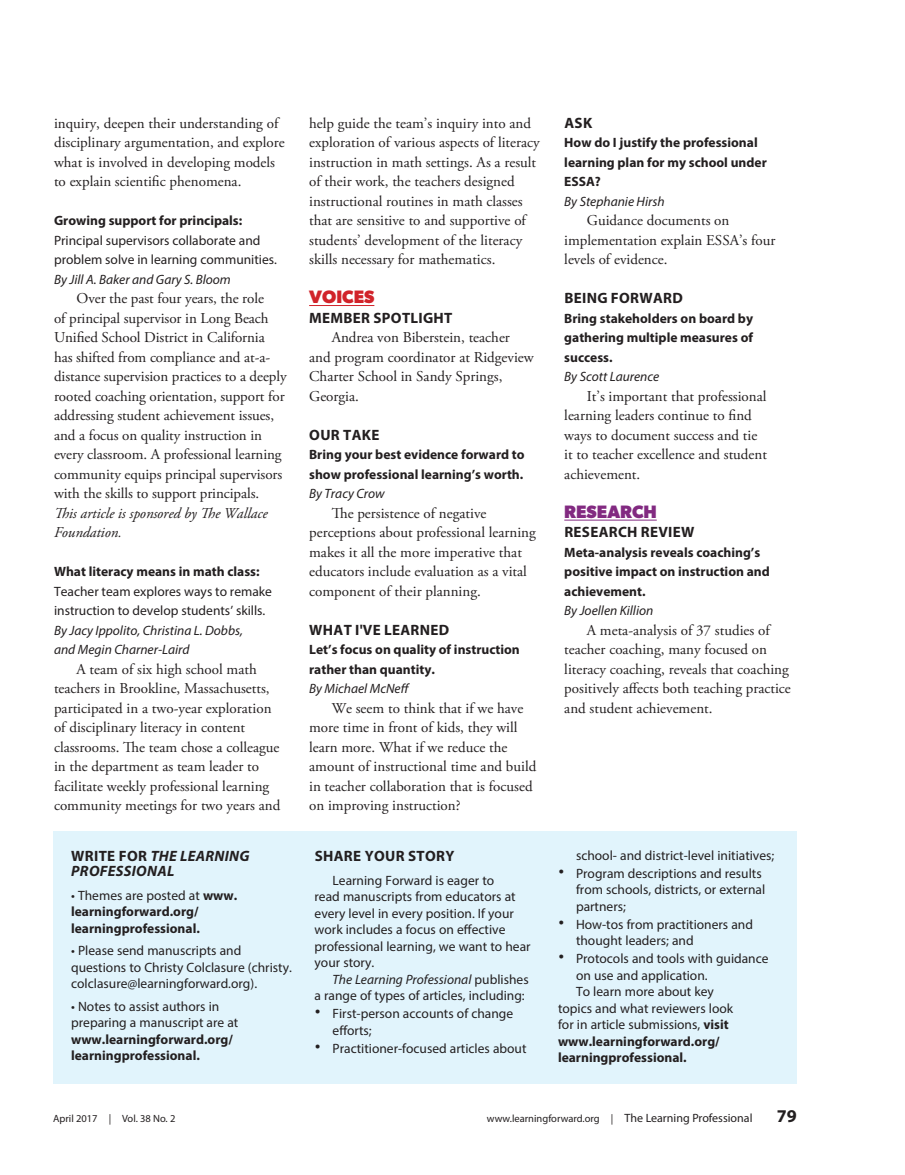
<style>
.page{position:relative;width:905px;height:1175px;background:#fff}
.page>*{position:absolute;margin:0;border:0;box-sizing:border-box;transform-origin:0 0}
.body{font:700 18px "Gibson";color:#822a81}
.body-2{font:700 18px "Gibson";color:#d1232a}
.t1{font:700 18px "Myriad Pro";color:#231f20}
.body-3{font:15px/19.5px "Adobe Garamond Pro";color:#231f20}
.body-4{font:700 15px "Myriad Pro";letter-spacing:.02em;color:#231f20}
.box{font:italic 700 15px/15px "Myriad Pro";letter-spacing:.02em;color:#231f20}
.box-2{font:700 15px "Myriad Pro";letter-spacing:.02em;color:#231f20}
.box-3{font:13.5px/16.5px "Myriad Pro";color:#231f20}
.body-5{font:700 13.5px/19.5px "Myriad Pro";color:#231f20}
.body-6{font:13.5px/19.5px "Myriad Pro";color:#231f20}
.body-7{font:italic 13.5px/19.5px "Myriad Pro";color:#231f20}
.box-4{font:700 13.5px/16.5px "Myriad Pro";color:#231f20}
.t2{font:10.5px "Myriad Pro";color:#231f20}
.s1{font-weight:700}
.s2{font-style:italic}
.s3{font-style:normal}
.s4{font-weight:400}
.s5{font-family:"Helvetica";font-size:18px}
.s6{font-size:12px}
</style>
<div class="page">
<hr style="left:309px;top:305px;width:65px;height:1px;background:#d1232a">
<hr style="left:564px;top:520px;width:92px;height:1px;background:#822a81">
<div style="left:53px;top:831px;width:743px;height:252px;background:#e1f4fc"></div>
<p class="body-3" style="left:54px;top:114px;width:232px">inquiry, deepen their understanding of disciplinary argumentation, and explore what is involved in developing models to explain scientific phenomena.</p>
<p class="body-6" style="left:54px;top:211px;width:224px"><span class="s1">Growing support for principals:<br></span>Principal supervisors collaborate and problem solve in learning communities.</p>
<p class="body-7" style="left:54px;top:269px;width:178px">By Jill A. Baker and Gary S. Bloom</p>
<p class="body-3" style="left:54px;top:289px;width:234px;text-indent:22px">Over the past four years, the role<br>of principal supervisor in Long Beach Unified School District in California has shifted from compliance and at-a&shy;distance supervision practices to a deeply rooted coaching orientation, support for addressing student achievement issues, and a focus on quality instruction in every classroom. A professional learning community equips principal supervisors with the skills to support principals.<br><span class="s2">This article is sponsored by The Wallace Foundation.</span></p>
<p class="body-6" style="left:54px;top:562px;width:219px"><span class="s1">What literacy means in math class:<br></span>Teacher team explores ways to remake instruction to develop students’ skills.</p>
<p class="body-7" style="left:54px;top:620px;width:190px">By Jacy Ippolito, Christina L. Dobbs, and Megin Charner-Laird</p>
<p class="body-3" style="left:54px;top:660px;width:228px;text-indent:22px">A team of six high school math teachers in Brookline, Massachusetts, participated in a two-year exploration of disciplinary literacy in content classrooms. The team chose a colleague in the department as team leader to facilitate weekly professional learning community meetings for two years and</p>
<p class="box" style="left:71px;top:847px;width:180px"><span class="s3">WRITE FOR</span> THE LEARNING<br>PROFESSIONAL</p>
<p class="box-4" style="left:71px;top:886px;width:168px"><span class="s4">• Themes are posted at</span> www. learningforward.org/ learningprofessional.</p>
<p class="box-3" style="left:71px;top:942px;width:222px">• Please send manuscripts and questions to Christy Colclasure (christy. colclasure@learningforward.org).</p>
<p class="box-3" style="left:71px;top:997px;width:169px">• Notes to assist authors in preparing a manuscript are at <span class="s1">www.learningforward.org/ learningprofessional.</span></p>
<p class="body-3" style="left:309px;top:114px;width:232px">help guide the team’s inquiry into and exploration of various aspects of literacy instruction in math settings. As a result of their work, the teachers designed instructional routines in math classes that are sensitive to and supportive of students’ development of the literacy skills necessary for mathematics.</p>
<p class="body-2" style="left:309px;top:286px;width:67px">VOICES</p>
<p class="body-4" style="left:309px;top:308px;width:145px">MEMBER SPOTLIGHT</p>
<p class="body-3" style="left:309px;top:328px;width:226px;text-indent:22px">Andrea von Biberstein, teacher and program coordinator at Ridgeview<br>Charter School in Sandy Springs,<br>Georgia.</p>
<p class="body-4" style="left:309px;top:425px;width:71px">OUR TAKE</p>
<p class="body-5" style="left:309px;top:444px;width:217px">Bring your best evidence forward to show professional learning’s worth.</p>
<p class="body-7" style="left:309px;top:483px;width:77px">By Tracy Crow</p>
<p class="body-3" style="left:309px;top:504px;width:228px;text-indent:22px">The persistence of negative perceptions about professional learning makes it all the more imperative that educators include evaluation as a vital component of their planning.</p>
<p class="body-4" style="left:309px;top:620px;width:141px">WHAT I'VE LEARNED</p>
<p class="body-5" style="left:309px;top:639px;width:212px">Let’s focus on quality of instruction rather than quantity.</p>
<p class="body-7" style="left:309px;top:678px;width:102px">By Michael McNeff</p>
<p class="body-3" style="left:309px;top:699px;width:229px;text-indent:22px">We seem to think that if we have more time in front of kids, they will learn more. What if we reduce the amount of instructional time and build in teacher collaboration that is focused on improving instruction?</p>
<p class="box-2" style="left:315px;top:846px;width:141px">SHARE YOUR STORY</p>
<p class="box-3" style="left:314px;top:871px;width:217px;text-indent:18px">Learning Forward is eager to<br>read manuscripts from educators at every level in every position. If your work includes a focus on effective professional learning, we want to hear your story.</p>
<p class="box-3" style="left:314px;top:970px;width:216px;text-align:right"><span class="s2">The Learning Professional</span> publishes<br>a range of types of articles, including:</p>
<p class="box-3" style="left:332px;top:1005px;width:182px;text-indent:-18px"><span class="s5">•</span> First-person accounts of change efforts;</p>
<p class="box-3" style="left:314px;top:1039px;width:213px"><span class="s5">•</span> Practitioner-focused articles about</p>
<p class="body-4" style="left:564px;top:113px;width:29px">ASK</p>
<p class="body-5" style="left:564px;top:132px;width:204px">How do I justify the professional learning plan for my school under<br>ESSA?</p>
<p class="body-7" style="left:564px;top:191px;width:102px">By Stephanie Hirsh</p>
<p class="body-3" style="left:564px;top:211px;width:213px;text-indent:22px">Guidance documents on implementation explain ESSA’s four levels of evidence.</p>
<p class="body-4" style="left:564px;top:288px;width:120px">BEING FORWARD</p>
<p class="body-5" style="left:564px;top:308px;width:190px;text-align:justify">Bring stakeholders on board by gathering multiple measures of success.</p>
<p class="body-7" style="left:564px;top:366px;width:96px">By Scott Laurence</p>
<p class="body-3" style="left:564px;top:387px;width:204px;text-indent:22px">It’s important that professional learning leaders continue to find ways to document success and tie it to teacher excellence and student achievement.</p>
<p class="body" style="left:564px;top:501px;width:94px">RESEARCH</p>
<p class="body-4" style="left:564px;top:522px;width:131px">RESEARCH REVIEW</p>
<p class="body-5" style="left:564px;top:542px;width:207px">Meta-analysis reveals coaching’s positive impact on instruction and achievement.</p>
<p class="body-7" style="left:564px;top:600px;width:91px">By Joellen Killion</p>
<p class="body-3" style="left:564px;top:621px;width:228px;text-indent:22px">A meta-analysis of 37 studies of teacher coaching, many focused on literacy coaching, reveals that coaching positively affects both teaching practice and student achievement.</p>
<p class="box-3" style="left:576px;top:846px;width:200px">school- and district-level initiatives;</p>
<p class="box-3" style="left:576px;top:864px;width:191px;text-indent:-18px"><span class="s5">•</span> Program descriptions and results from schools, districts, or external partners;</p>
<p class="box-3" style="left:576px;top:915px;width:178px;text-indent:-18px"><span class="s5">•</span> How-tos from practitioners and thought leaders; and</p>
<p class="box-3" style="left:576px;top:950px;width:194px;text-indent:-18px"><span class="s5">•</span> Protocols and tools with guidance on use and application.</p>
<p class="box-3" style="left:558px;top:983px;width:177px;text-indent:18px">To learn more about key topics and what reviewers look for in article submissions, <span class="s1">visit www.learningforward.org/ learningprofessional.</span></p>
<p class="t2" style="left:53px;top:1112px;width:124px">April 2017 | Vol. 38 No. 2</p>
<p class="t2" style="left:487px;top:1112px;width:267px">www.learningforward.org | <span class="s6">The Learning Professional</span></p>
<p class="t1" style="left:777px;top:1104px;width:21px">79</p>
</div>
